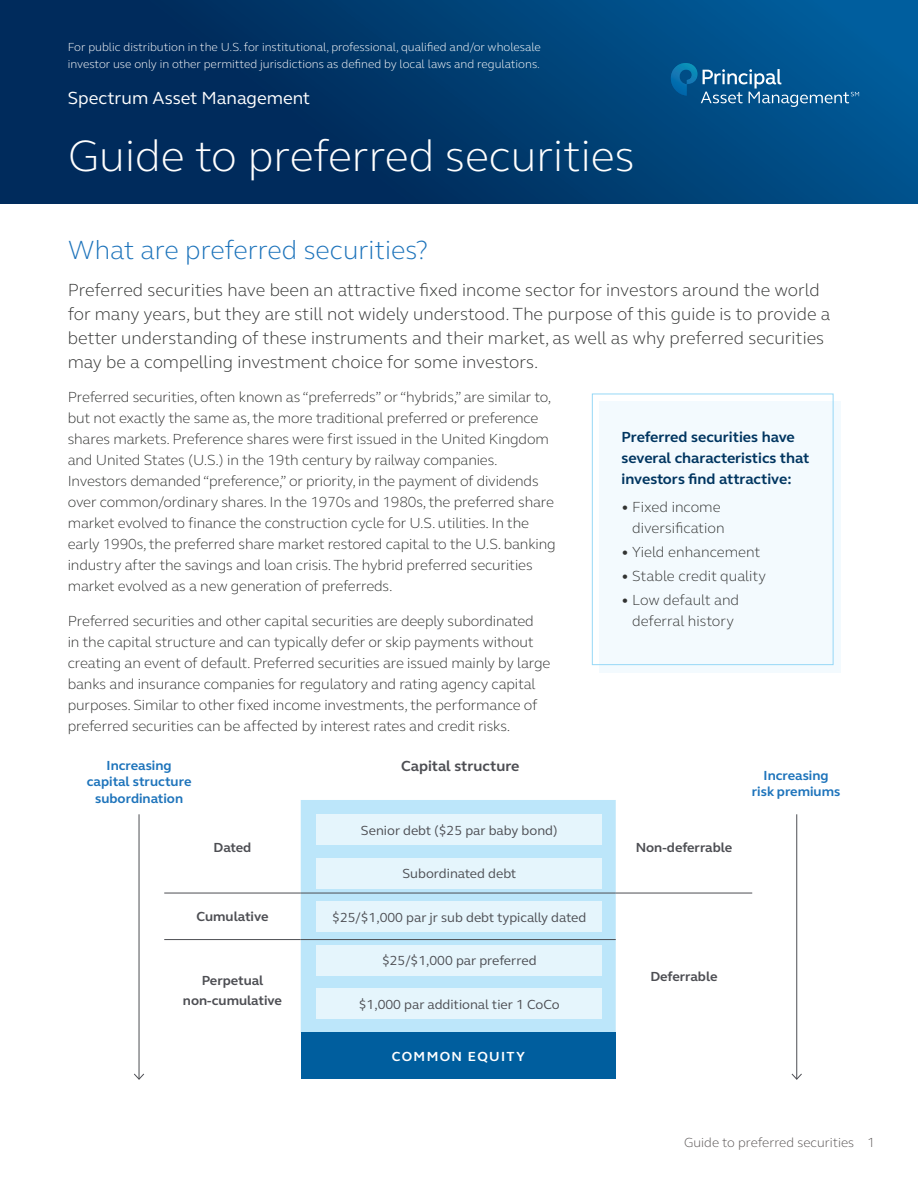
<style>
.page{position:relative;width:918px;height:1188px;background:#fff}
.page>*{position:absolute;margin:0;border:0;box-sizing:border-box;transform-origin:0 0}
.Medium_title{font:300 45px "FS Elliot Pro";color:#fff}
.t1{font:300 27px "FS Elliot Pro";color:#1e74bb}
.H2___intro{font:300 18px/24px "FS Elliot Pro";color:#323332}
.Principal_investment{font:18px "FS Elliot Pro";color:#fff}
.Bullets{font:300 15px/21px "FS Elliot Pro";letter-spacing:-.01em;color:#323332}
.Body___10_14{font:300 15px/21px "FS Elliot Pro";color:#323332;text-align:right}
.H3___chart_titles{font:700 15px/21px "FS Elliot Pro";color:#003560}
.t2{font:700 15px "FS Elliot Pro";color:#4d4e53}
.t3{font:13.5px "FS Elliot Pro";color:#4d4e53}
.t4{font:700 13.5px "FS Elliot Pro";color:#4d4e53}
.t5{font:700 13.5px/16.5px "FS Elliot Pro";color:#1e74bb;text-align:center}
.t6{font:300 13.5px "FS Elliot Pro";color:#575353}
.t7{font:700 13.5px "FS Elliot Pro";letter-spacing:.1em;color:#fff}
.Top_disclaimer{font:300 12px/16.5px "FS Elliot Pro";color:#fff}
</style>
<div class="page">
<svg style="left:0;top:0;width:918px;height:203px;background:#003b6f"></svg>
<svg style="left:671px;top:63px;width:188px;height:43px;background:#1c679b"></svg>
<div style="left:599px;top:401px;width:242px;height:271px;background:#f3fafe"></div>
<div style="left:592px;top:394px;width:241px;height:271px;border:1px solid #97d8f6"></div>
<hr style="left:139px;top:814px;width:1px;height:265px;background:#4d4e53">
<svg style="left:134px;top:1073px;width:10px;height:7px"></svg>
<hr style="left:796px;top:814px;width:1px;height:265px;background:#4d4e53">
<svg style="left:791px;top:1073px;width:11px;height:7px"></svg>
<div style="left:301px;top:800px;width:315px;height:233px;background:#bce6fa"></div>
<div style="left:301px;top:1033px;width:315px;height:46px;background:#005e9e"></div>
<hr style="left:164px;top:893px;width:137px;height:1px;background:#4d4e53">
<hr style="left:301px;top:893px;width:315px;height:1px;background:#4d4e53">
<hr style="left:616px;top:893px;width:136px;height:1px;background:#4d4e53">
<hr style="left:164px;top:939px;width:137px;height:1px;background:#4d4e53">
<hr style="left:301px;top:939px;width:315px;height:1px;background:#4d4e53">
<div style="left:316px;top:901px;width:286px;height:31px;background:#e5f5fc"></div>
<div style="left:316px;top:814px;width:286px;height:31px;background:#e5f5fc"></div>
<div style="left:316px;top:988px;width:286px;height:31px;background:#e5f5fc"></div>
<div style="left:316px;top:858px;width:286px;height:31px;background:#e5f5fc"></div>
<div style="left:316px;top:945px;width:286px;height:31px;background:#e5f5fc"></div>
<p class="Top_disclaimer" style="left:68px;top:38px;width:475px">For public distribution in the U.S. for institutional, professional, qualified and/or wholesale investor use only in other permitted jurisdictions as defined by local laws and regulations.</p>
<p class="Principal_investment" style="left:68px;top:86px;width:244px">Spectrum Asset Management</p>
<p class="Medium_title" style="left:68px;top:126px;width:568px">Guide to preferred securities</p>
<h1 class="t1" style="left:68px;top:232px;width:362px">What are preferred securities?</h1>
<p class="H2___intro" style="left:68px;top:277px;width:764px">Preferred securities have been an attractive fixed income sector for investors around the world for many years, but they are still not widely understood. The purpose of this guide is to provide a better understanding of these instruments and their market, as well as why preferred securities may be a compelling investment choice for some investors.</p>
<p class="Bullets" style="left:68px;top:386px;width:490px">Preferred securities, often known as “preferreds” or “hybrids,” are similar to, but not exactly the same as, the more traditional preferred or preference shares markets. Preference shares were first issued in the United Kingdom and United States (U.S.) in the 19th century by railway companies.<br>Investors demanded “preference,” or priority, in the payment of dividends over common/ordinary shares. In the 1970s and 1980s, the preferred share market evolved to finance the construction cycle for U.S. utilities. In the early 1990s, the preferred share market restored capital to the U.S. banking industry after the savings and loan crisis. The hybrid preferred securities market evolved as a new generation of preferreds.</p>
<p class="Bullets" style="left:68px;top:610px;width:484px">Preferred securities and other capital securities are deeply subordinated<br>in the capital structure and can typically defer or skip payments without creating an event of default. Preferred securities are issued mainly by large banks and insurance companies for regulatory and rating agency capital purposes. Similar to other fixed income investments, the performance of preferred securities can be affected by interest rates and credit risks.</p>
<p class="H3___chart_titles" style="left:621px;top:426px;width:189px">Preferred securities have several characteristics that investors find attractive:</p>
<p class="Body___10_14" style="left:621px;top:496px;width:105px">• Fixed income diversification</p>
<p class="Body___10_14" style="left:621px;top:541px;width:141px">• Yield enhancement</p>
<p class="Body___10_14" style="left:621px;top:565px;width:146px">• Stable credit quality</p>
<p class="Body___10_14" style="left:621px;top:589px;width:119px;text-align:center">• Low default and deferral history</p>
<p class="t5" style="left:87px;top:757px;width:106px">Increasing capital structure subordination</p>
<p class="t2" style="left:401px;top:756px;width:120px">Capital structure</p>
<p class="t3" style="left:361px;top:821px;width:198px">Senior debt ($25 par baby bond)</p>
<p class="t4" style="left:214px;top:838px;width:39px">Dated</p>
<p class="t4" style="left:636px;top:838px;width:98px">Non-deferrable</p>
<p class="t3" style="left:403px;top:865px;width:115px">Subordinated debt</p>
<p class="t4" style="left:196px;top:908px;width:74px">Cumulative</p>
<p class="t3" style="left:332px;top:908px;width:256px">$25/$1,000 par jr sub debt typically dated</p>
<p class="t3" style="left:382px;top:952px;width:156px">$25/$1,000 par preferred</p>
<p class="t4" style="left:202px;top:972px;width:63px">Perpetual</p>
<p class="t4" style="left:650px;top:968px;width:69px">Deferrable</p>
<p class="t4" style="left:183px;top:991px;width:101px">non-cumulative</p>
<p class="t3" style="left:359px;top:995px;width:202px">$1,000 par additional tier 1 CoCo</p>
<p class="t7" style="left:392px;top:1047px;width:134px">COMMON EQUITY</p>
<p class="t5" style="left:752px;top:767px;width:90px">Increasing risk premiums</p>
<p class="t6" style="left:684px;top:1134px;width:192px">Guide to preferred securities 1</p>
</div>
